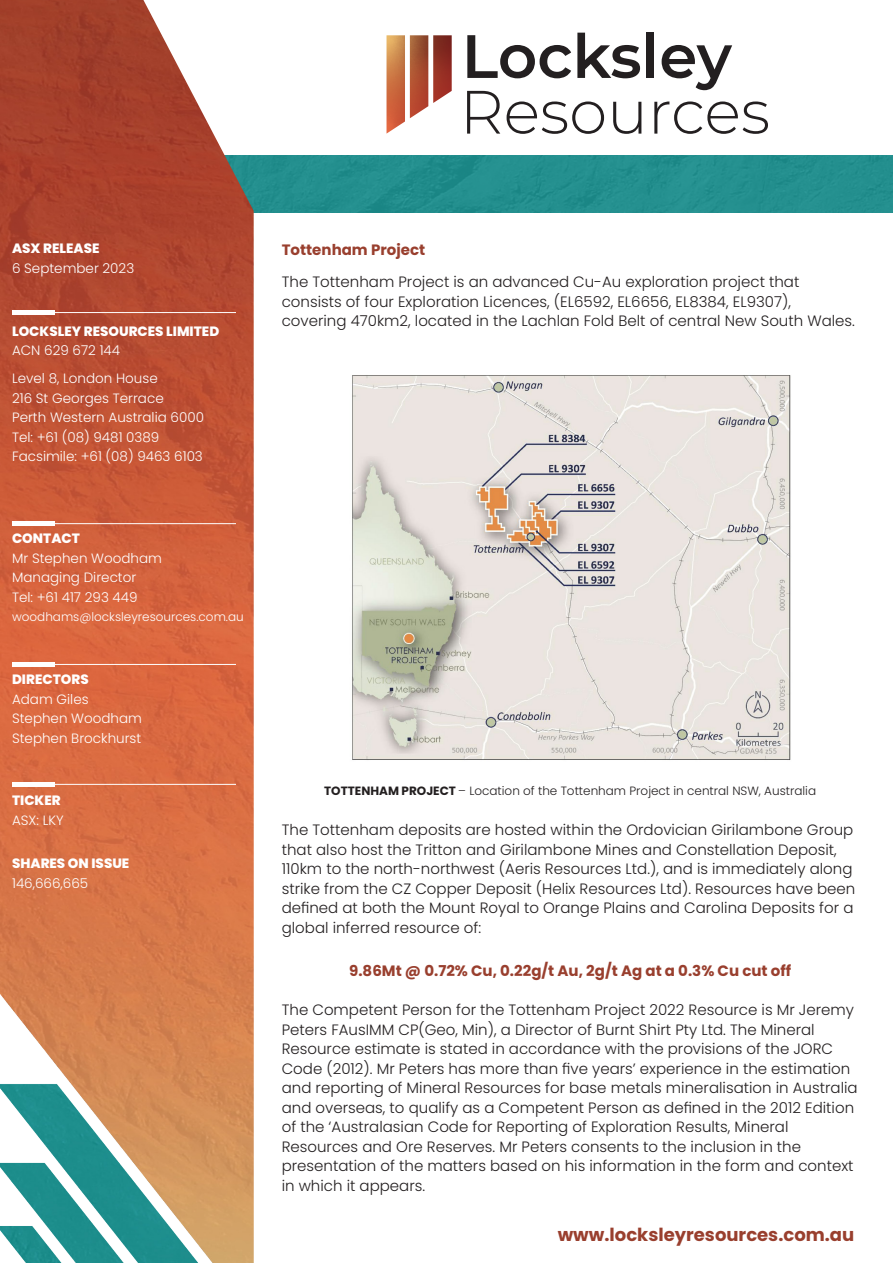
<style>
.page{position:relative;width:893px;height:1263px;background:#fff}
.page>*{position:absolute;margin:0;border:0;box-sizing:border-box;transform-origin:0 0}
.t1{font:700 18px "Poppins";color:#993f2e}
.t2{font:300 15px/19.5px "Poppins";color:#231f20}
.t3{font:700 15px "Poppins";color:#993f2e}
.t4{font:300 13.5px/19.5px "Poppins";color:#fff}
.t5{font:800 13.5px "Poppins";color:#fff}
.t6{font:300 12px "Poppins";color:#231f20}
.t7{font:300 12px "Poppins";color:#fff}
.s1{font-weight:700}
</style>
<div class="page">
<img style="left:352px;top:375px;width:439px;height:385px">
<div style="left:182px;top:156px;width:710px;height:57px;background:#238f8e"></div>
<svg style="left:467px;top:35px;width:104px;height:43px"></svg>
<svg style="left:577px;top:33px;width:63px;height:45px"></svg>
<div style="left:647px;top:33px;width:7px;height:45px;background:#231f20"></div>
<svg style="left:662px;top:45px;width:70px;height:45px"></svg>
<svg style="left:467px;top:91px;width:33px;height:43px"></svg>
<svg style="left:507px;top:101px;width:97px;height:33px"></svg>
<svg style="left:613px;top:102px;width:28px;height:32px"></svg>
<svg style="left:654px;top:101px;width:114px;height:33px"></svg>
<svg style="left:386px;top:35px;width:66px;height:99px"></svg>
<img style="left:0;top:0;width:254px;height:1263px">
<div style="left:12px;top:310px;width:43px;height:5px;background:#fff"></div>
<hr style="left:55px;top:312px;width:181px;height:1px;background:#fff">
<div style="left:12px;top:521px;width:43px;height:5px;background:#fff"></div>
<hr style="left:55px;top:523px;width:181px;height:1px;background:#fff">
<hr style="left:12px;top:662px;width:43px;height:4px;background:#fff">
<hr style="left:55px;top:664px;width:181px;height:1px;background:#fff">
<hr style="left:12px;top:782px;width:43px;height:4px;background:#fff">
<hr style="left:55px;top:784px;width:181px;height:1px;background:#fff">
<p class="t5" style="left:12px;top:241px;width:89px">ASX RELEASE</p>
<p class="t4" style="left:12px;top:258px;width:124px">6 September 2023</p>
<p class="t5" style="left:12px;top:323px;width:209px">LOCKSLEY RESOURCES LIMITED</p>
<p class="t4" style="left:12px;top:341px;width:110px">ACN 629 672 144</p>
<p class="t4" style="left:12px;top:369px;width:147px">Level 8, London House</p>
<p class="t4" style="left:12px;top:388px;width:153px">216 St Georges Terrace</p>
<p class="t4" style="left:12px;top:408px;width:193px">Perth Western Australia 6000<br>Tel: +61 (08) 9481 0389<br>Facsimile: +61 (08) 9463 6103</p>
<p class="t5" style="left:12px;top:531px;width:69px">CONTACT</p>
<p class="t4" style="left:12px;top:548px;width:151px">Mr Stephen Woodham</p>
<p class="t4" style="left:12px;top:568px;width:126px">Managing Director</p>
<p class="t4" style="left:12px;top:587px;width:127px">Tel: +61 417 293 449</p>
<p class="t7" style="left:12px;top:610px;width:233px">woodhams@locksleyresources.com.au</p>
<p class="t5" style="left:12px;top:672px;width:78px">DIRECTORS</p>
<p class="t4" style="left:12px;top:689px;width:78px">Adam Giles</p>
<p class="t4" style="left:12px;top:709px;width:132px">Stephen Woodham</p>
<p class="t4" style="left:12px;top:728px;width:131px">Stephen Brockhurst</p>
<p class="t5" style="left:12px;top:793px;width:50px">TICKER</p>
<p class="t4" style="left:12px;top:810px;width:53px">ASX: LKY</p>
<p class="t5" style="left:12px;top:856px;width:119px">SHARES ON ISSUE</p>
<p class="t4" style="left:12px;top:873px;width:78px">146,666,665</p>
<p class="t3" style="left:282px;top:241px;width:145px">Tottenham Project</p>
<p class="t2" style="left:282px;top:272px;width:575px">The Tottenham Project is an advanced Cu-Au exploration project that consists of four Exploration Licences, (EL6592, EL6656, EL8384, EL9307), covering 470km2, located in the Lachlan Fold Belt of central New South Wales.</p>
<p class="t6" style="left:324px;top:783px;width:493px"><span class="s1">TOTTENHAM PROJECT</span> – Location of the Tottenham Project in central NSW, Australia</p>
<p class="t2" style="left:282px;top:820px;width:575px">The Tottenham deposits are hosted within the Ordovician Girilambone Group that also host the Tritton and Girilambone Mines and Constellation Deposit, 110km to the north-northwest (Aeris Resources Ltd.), and is immediately along strike from the CZ Copper Deposit (Helix Resources Ltd). Resources have been defined at both the Mount Royal to Orange Plains and Carolina Deposits for a global inferred resource of:</p>
<p class="t3" style="left:349px;top:962px;width:443px">9.86Mt @ 0.72% Cu, 0.22g/t Au, 2g/t Ag at a 0.3% Cu cut off</p>
<p class="t2" style="left:282px;top:1000px;width:577px">The Competent Person for the Tottenham Project 2022 Resource is Mr Jeremy Peters FAusIMM CP(Geo, Min), a Director of Burnt Shirt Pty Ltd. The Mineral Resource estimate is stated in accordance with the provisions of the JORC Code (2012). Mr Peters has more than five years’ experience in the estimation and reporting of Mineral Resources for base metals mineralisation in Australia and overseas, to qualify as a Competent Person as defined in the 2012 Edition of the ‘Australasian Code for Reporting of Exploration Results, Mineral Resources and Ore Reserves. Mr Peters consents to the inclusion in the presentation of the matters based on his information in the form and context in which it appears.</p>
<p class="t1" style="left:558px;top:1224px;width:298px">www.locksleyresources.com.au</p>
</div>
